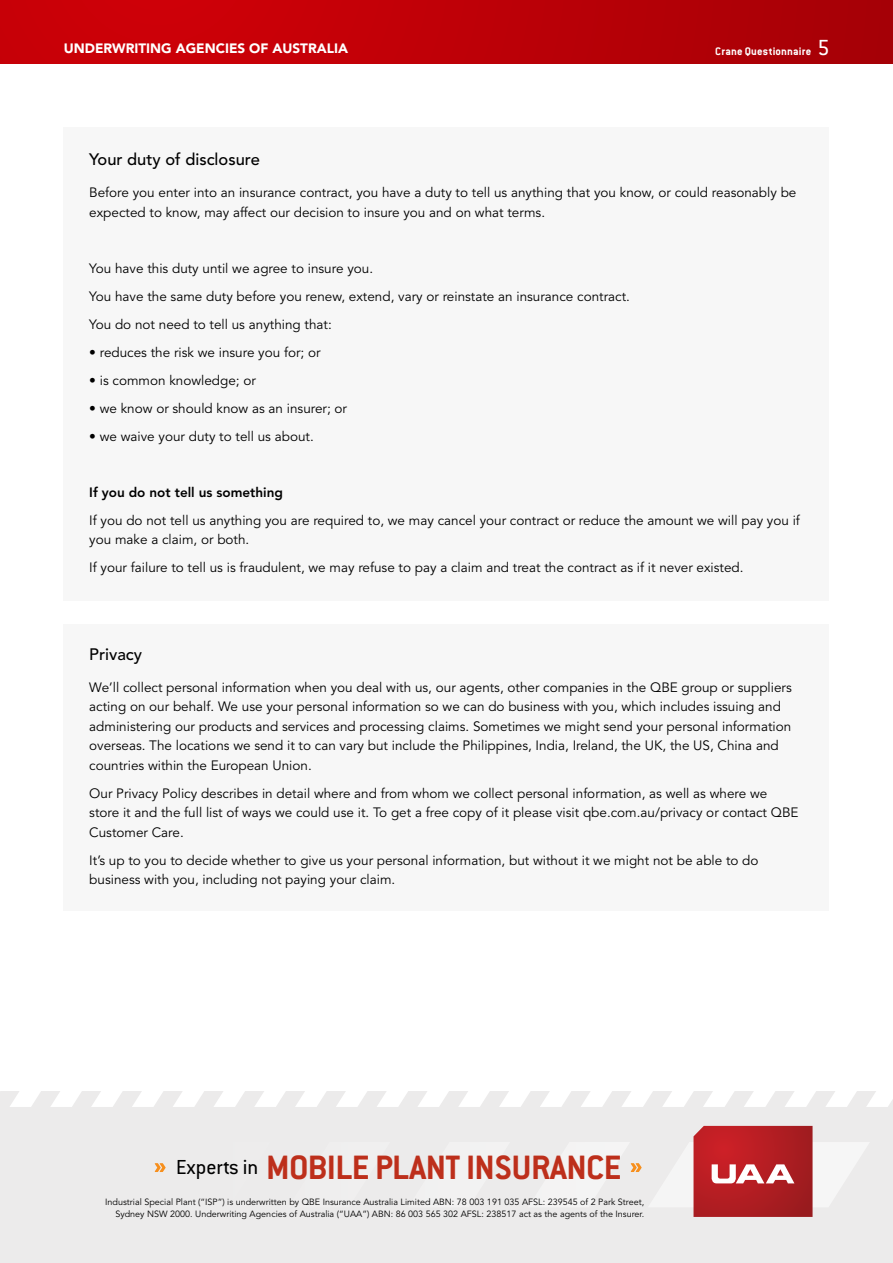
<style>
.page{position:relative;width:893px;height:1263px;background:#fff}
.page>*{position:absolute;margin:0;border:0;box-sizing:border-box;transform-origin:0 0}
.t1{font:700 37.05px "Conduit ITC";letter-spacing:-.01em;color:#bd2f1b}
.UAA_Questions{font:500 16.5px "Avenir LT Std";color:#000}
.UAA_Body_Text{font:13.5px/19.5px "Avenir LT Std";color:#000}
.t2{font:900 13.5px "Avenir LT Std";color:#fff}
.UAA_Body_Text-2{font:800 13.5px "Avenir LT Std";color:#000}
.t3{font:700 12px "Conduit ITC";letter-spacing:.01em;color:#fff}
.t4{font:9px/12px "Avenir LT Std";color:#000;text-align:right}
.s1{font-weight:400;font-size:24px}
.s2{font-weight:400;font-size:22.2px;color:#000}
</style>
<div class="page">
<div style="left:0;top:1091px;width:893px;height:172px;background:#ecebeb"></div>
<svg style="left:693px;top:1126px;width:175px;height:91px"></svg>
<svg style="left:10px;top:1091px;width:883px;height:16px"></svg>
<svg style="left:154px;top:1163px;width:12px;height:9px"></svg>
<svg style="left:630px;top:1163px;width:12px;height:9px"></svg>
<div style="left:0;top:0;width:893px;height:64px;background:linear-gradient(to right,#d20008,#a80006)"></div>
<div style="left:64px;top:128px;width:765px;height:473px;background:#f7f7f7"></div>
<div style="left:64px;top:624px;width:765px;height:286px;background:#f7f7f7"></div>
<p class="t2" style="left:64px;top:40px;width:286px">UNDERWRITING AGENCIES OF AUSTRALIA</p>
<p class="t3" style="left:715px;top:44px;width:116px">Crane Questionnaire <span class="s1">5</span></p>
<p class="UAA_Questions" style="left:89px;top:150px;width:172px">Your duty of disclosure</p>
<p class="UAA_Body_Text" style="left:89px;top:183px;width:709px">Before you enter into an insurance contract, you have a duty to tell us anything that you know, or could reasonably be expected to know, may affect our decision to insure you and on what terms.</p>
<p class="UAA_Body_Text" style="left:89px;top:259px;width:285px">You have this duty until we agree to insure you.</p>
<p class="UAA_Body_Text" style="left:89px;top:287px;width:542px">You have the same duty before you renew, extend, vary or reinstate an insurance contract.</p>
<p class="UAA_Body_Text" style="left:89px;top:315px;width:244px">You do not need to tell us anything that:</p>
<p class="UAA_Body_Text" style="left:89px;top:343px;width:233px">• reduces the risk we insure you for; or</p>
<p class="UAA_Body_Text" style="left:89px;top:371px;width:168px">• is common knowledge; or</p>
<p class="UAA_Body_Text" style="left:89px;top:399px;width:259px">• we know or should know as an insurer; or</p>
<p class="UAA_Body_Text" style="left:89px;top:427px;width:226px">• we waive your duty to tell us about.</p>
<p class="UAA_Body_Text-2" style="left:89px;top:484px;width:195px">If you do not tell us something</p>
<p class="UAA_Body_Text" style="left:89px;top:511px;width:712px">If you do not tell us anything you are required to, we may cancel your contract or reduce the amount we will pay you if you make a claim, or both.</p>
<p class="UAA_Body_Text" style="left:89px;top:558px;width:656px">If your failure to tell us is fraudulent, we may refuse to pay a claim and treat the contract as if it never existed.</p>
<p class="UAA_Questions" style="left:89px;top:644px;width:54px">Privacy</p>
<p class="UAA_Body_Text" style="left:89px;top:678px;width:704px">We’ll collect personal information when you deal with us, our agents, other companies in the QBE group or suppliers acting on our behalf. We use your personal information so we can do business with you, which includes issuing and administering our products and services and processing claims. Sometimes we might send your personal information overseas. The locations we send it to can vary but include the Philippines, India, Ireland, the UK, the US, China and countries within the European Union.</p>
<p class="UAA_Body_Text" style="left:89px;top:784px;width:711px">Our Privacy Policy describes in detail where and from whom we collect personal information, as well as where we store it and the full list of ways we could use it. To get a free copy of it please visit qbe.com.au/privacy or contact QBE<br>Customer Care.</p>
<p class="UAA_Body_Text" style="left:89px;top:851px;width:671px">It’s up to you to decide whether to give us your personal information, but without it we might not be able to do business with you, including not paying your claim.</p>
<h1 class="t1" style="left:176px;top:1145px;width:447px"><span class="s2">Experts in</span> MOBILE PLANT INSURANCE</h1>
<p class="t4" style="left:105px;top:1196px;width:541px">Industrial Special Plant (“ISP”) is underwritten by QBE Insurance Australia Limited ABN: 78 003 191 035 AFSL: 239545 of 2 Park Street,<br>Sydney NSW 2000. Underwriting Agencies of Australia (“UAA”) ABN: 86 003 565 302 AFSL: 238517 act as the agents of the Insurer.</p>
</div>
